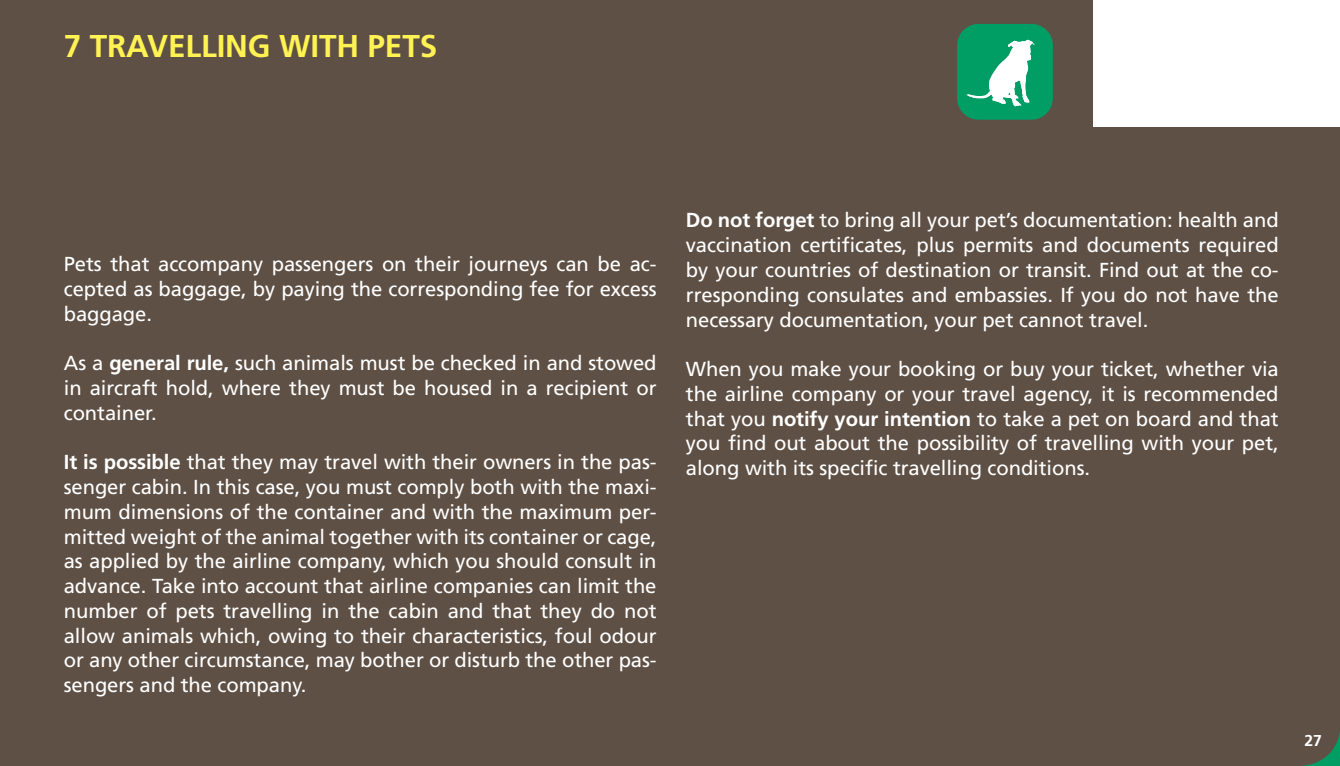
<style>
.page{position:relative;width:1340px;height:766px;background:#fff}
.page>*{position:absolute;margin:0;border:0;box-sizing:border-box;transform-origin:0 0}
.t1{font:700 31.5px "Frutiger LT Std";letter-spacing:-.005em;color:#fff353}
.t2{font:20.25px/24.8px "Frutiger LT Std";letter-spacing:-.005em;color:#fff;text-align:justify}
.t3{font:700 15.75px "Frutiger LT Std";color:#fff}
.s1{font-weight:700}
</style>
<div class="page">
<div style="left:0;top:127px;width:1339px;height:638px;background:#5f5045"></div>
<div style="left:0;top:0;width:1092px;height:147px;background:#5f5045"></div>
<div style="left:957px;top:24px;width:95px;height:96px;background:#009e65;border-radius:21px"></div>
<svg style="left:966px;top:40px;width:68px;height:66px"></svg>
<svg style="left:1308px;top:736px;width:31px;height:29px"></svg>
<p class="t1" style="left:64px;top:28px;width:375px">7 TRAVELLING WITH PETS</p>
<p class="t2" style="left:64px;top:252px;width:594px">Pets that accompany passengers on their journeys can be ac&shy;cepted as baggage, by paying the corresponding fee for excess baggage.</p>
<p class="t2" style="left:64px;top:351px;width:594px">As a <span class="s1">general rule,</span> such animals must be checked in and stowed in aircraft hold, where they must be housed in a recipient or container.</p>
<p class="t2" style="left:64px;top:450px;width:594px"><span class="s1">It is possible</span> that they may travel with their owners in the pas&shy;senger cabin. In this case, you must comply both with the maxi&shy;mum dimensions of the container and with the maximum per&shy;mitted weight of the animal together with its container or cage, as applied by the airline company, which you should consult in advance. Take into account that airline companies can limit the number of pets travelling in the cabin and that they do not allow animals which, owing to their characteristics, foul odour or any other circumstance, may bother or disturb the other pas&shy;sengers and the company.</p>
<p class="t2" style="left:686px;top:208px;width:594px"><span class="s1">Do not forget</span> to bring all your pet’s documentation: health and vaccination certificates, plus permits and documents required by your countries of destination or transit. Find out at the co&shy;rresponding consulates and embassies. If you do not have the necessary documentation, your pet cannot travel.</p>
<p class="t2" style="left:686px;top:356px;width:594px">When you make your booking or buy your ticket, whether via the airline company or your travel agency, it is recommended that you <span class="s1">notify your intention</span> to take a pet on board and that you find out about the possibility of travelling with your pet, along with its specific travelling conditions.</p>
<p class="t3" style="left:1304px;top:730px;width:19px">27</p>
</div>
